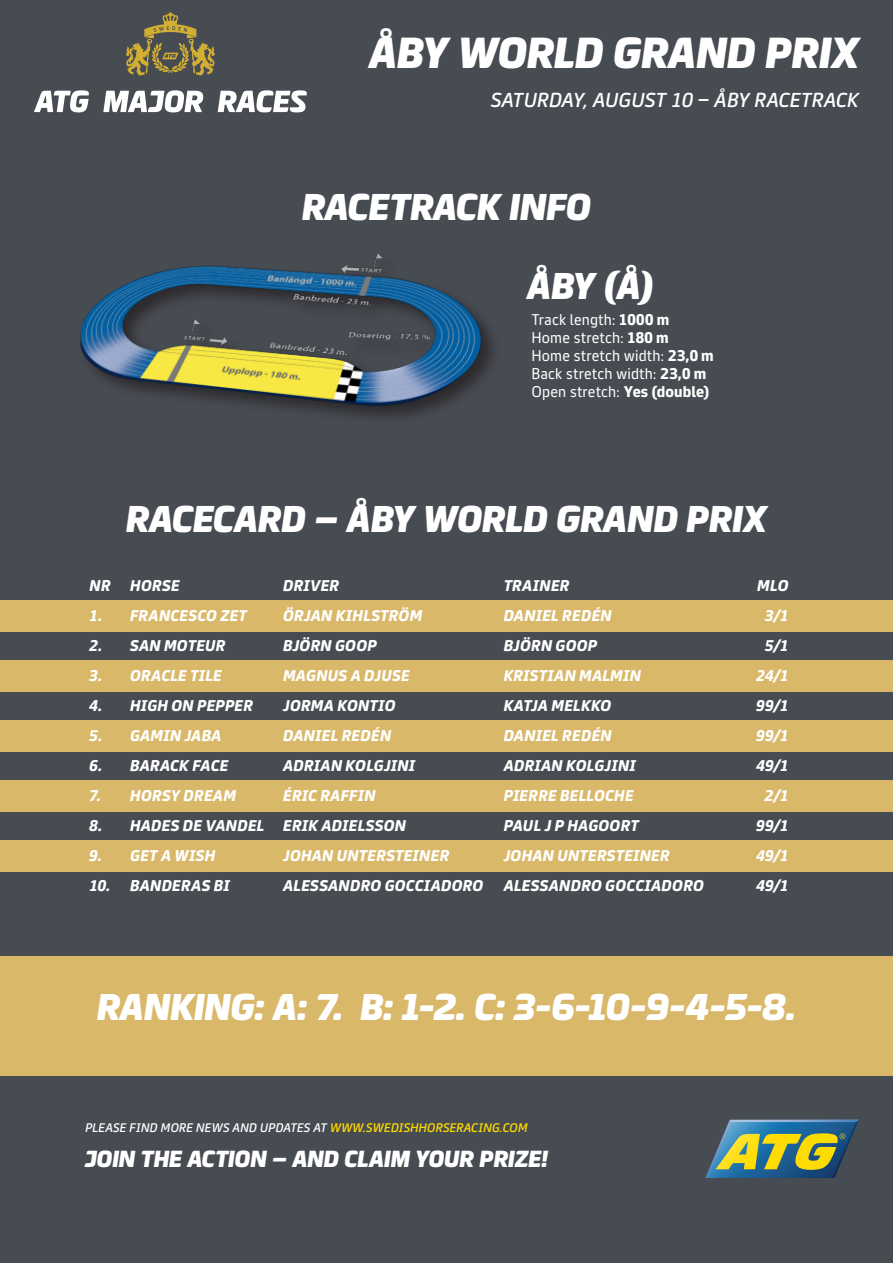
<style>
.page{position:relative;width:893px;height:1263px;background:#474b52}
.page>*{position:absolute;margin:0;border:0;box-sizing:border-box;transform-origin:0 0}
.t1{font:42px "ATG Rubrik";color:#fff}
.t2{font:36px "ATG Rubrik";color:#fff}
.t3{font:22.5px "ATG Rubrik";color:#fff}
.t4{font:italic 500 19.5px "ATG Text";color:#fff}
.t5{font:italic 800 15px "ATG Text";letter-spacing:.005em;color:#fff}
.t6{font:15px "ATG Text";letter-spacing:.01em;color:#fff}
.t7{font:italic 500 12px "ATG Text";color:#fff}
.s1{font-weight:800}
.s2{color:#ffdc01}
</style>
<div class="page">
<div style="left:0;top:600px;width:893px;height:31px;background:#d9b869"></div>
<div style="left:0;top:660px;width:893px;height:31px;background:#d9b869"></div>
<div style="left:0;top:720px;width:893px;height:31px;background:#d9b869"></div>
<div style="left:0;top:780px;width:893px;height:31px;background:#d9b869"></div>
<div style="left:0;top:840px;width:893px;height:31px;background:#d9b869"></div>
<img style="left:80px;top:253px;width:413px;height:164px">
<div style="left:0;top:957px;width:893px;height:119px;background:#d9b869"></div>
<svg style="left:705px;top:1120px;width:154px;height:58px"></svg>
<svg style="left:34px;top:90px;width:55px;height:22px"></svg>
<svg style="left:103px;top:90px;width:101px;height:22px"></svg>
<svg style="left:218px;top:90px;width:89px;height:22px"></svg>
<svg style="left:126px;top:12px;width:89px;height:63px"></svg>
<p class="t1" style="left:369px;top:28px;width:491px">ÅBY WORLD GRAND PRIX</p>
<p class="t4" style="left:490px;top:88px;width:370px">SATURDAY, AUGUST 10 – ÅBY RACETRACK</p>
<p class="t2" style="left:302px;top:186px;width:290px">RACETRACK INFO</p>
<p class="t2" style="left:527px;top:265px;width:128px">ÅBY (Å)</p>
<p class="t6" style="left:531px;top:311px;width:139px">Track length: <span class="s1">1000 m</span></p>
<p class="t6" style="left:531px;top:329px;width:139px">Home stretch: <span class="s1">180 m</span></p>
<p class="t6" style="left:531px;top:347px;width:184px">Home stretch width: <span class="s1">23,0 m</span></p>
<p class="t6" style="left:531px;top:365px;width:176px">Back stretch width: <span class="s1">23,0 m</span></p>
<p class="t6" style="left:531px;top:383px;width:180px">Open stretch: <span class="s1">Yes (double)</span></p>
<p class="t2" style="left:126px;top:497px;width:642px">RACECARD – ÅBY WORLD GRAND PRIX</p>
<p class="t5" style="left:89px;top:576px;width:23px">NR</p>
<p class="t5" style="left:130px;top:576px;width:51px">HORSE</p>
<p class="t5" style="left:283px;top:576px;width:58px">DRIVER</p>
<p class="t5" style="left:503px;top:576px;width:67px">TRAINER</p>
<p class="t5" style="left:757px;top:576px;width:33px">MLO</p>
<p class="t5" style="left:89px;top:606px;width:159px">1. FRANCESCO ZET</p>
<p class="t5" style="left:283px;top:606px;width:141px">ÖRJAN KIHLSTRÖM</p>
<p class="t5" style="left:503px;top:606px;width:110px">DANIEL REDÉN</p>
<p class="t5" style="left:765px;top:606px;width:25px">3/1</p>
<p class="t5" style="left:89px;top:636px;width:138px">2. SAN MOTEUR</p>
<p class="t5" style="left:283px;top:636px;width:95px">BJÖRN GOOP</p>
<p class="t5" style="left:503px;top:636px;width:95px">BJÖRN GOOP</p>
<p class="t5" style="left:765px;top:636px;width:25px">5/1</p>
<p class="t5" style="left:89px;top:666px;width:134px">3. ORACLE TILE</p>
<p class="t5" style="left:283px;top:666px;width:128px">MAGNUS A DJUSE</p>
<p class="t5" style="left:503px;top:666px;width:139px">KRISTIAN MALMIN</p>
<p class="t5" style="left:756px;top:666px;width:34px">24/1</p>
<p class="t5" style="left:89px;top:696px;width:165px">4. HIGH ON PEPPER</p>
<p class="t5" style="left:283px;top:696px;width:114px">JORMA KONTIO</p>
<p class="t5" style="left:503px;top:696px;width:109px">KATJA MELKKO</p>
<p class="t5" style="left:756px;top:696px;width:34px">99/1</p>
<p class="t5" style="left:89px;top:726px;width:134px">5. GAMIN JABA</p>
<p class="t5" style="left:283px;top:726px;width:110px">DANIEL REDÉN</p>
<p class="t5" style="left:503px;top:726px;width:110px">DANIEL REDÉN</p>
<p class="t5" style="left:756px;top:726px;width:34px">99/1</p>
<p class="t5" style="left:89px;top:756px;width:140px">6. BARACK FACE</p>
<p class="t5" style="left:283px;top:756px;width:134px">ADRIAN KOLGJINI</p>
<p class="t5" style="left:503px;top:756px;width:134px">ADRIAN KOLGJINI</p>
<p class="t5" style="left:756px;top:756px;width:34px">49/1</p>
<p class="t5" style="left:89px;top:786px;width:148px">7. HORSY DREAM</p>
<p class="t5" style="left:283px;top:786px;width:94px">ÉRIC RAFFIN</p>
<p class="t5" style="left:503px;top:786px;width:132px">PIERRE BELLOCHE</p>
<p class="t5" style="left:764px;top:786px;width:25px">2/1</p>
<p class="t5" style="left:89px;top:816px;width:318px">8. HADES DE VANDEL ERIK ADIELSSON</p>
<p class="t5" style="left:503px;top:816px;width:137px">PAUL J P HAGOORT</p>
<p class="t5" style="left:756px;top:816px;width:34px">99/1</p>
<p class="t5" style="left:89px;top:846px;width:127px">9. GET A WISH</p>
<p class="t5" style="left:283px;top:846px;width:168px">JOHAN UNTERSTEINER</p>
<p class="t5" style="left:503px;top:846px;width:168px">JOHAN UNTERSTEINER</p>
<p class="t5" style="left:756px;top:846px;width:34px">49/1</p>
<p class="t5" style="left:89px;top:876px;width:142px">10. BANDERAS BI</p>
<p class="t5" style="left:283px;top:876px;width:202px">ALESSANDRO GOCCIADORO</p>
<p class="t5" style="left:503px;top:876px;width:202px">ALESSANDRO GOCCIADORO</p>
<p class="t5" style="left:756px;top:876px;width:34px">49/1</p>
<p class="t2" style="left:97px;top:985px;width:700px">RANKING: A: 7. B: 1-2. C: 3-6-10-9-4-5-8.</p>
<p class="t7" style="left:85px;top:1121px;width:444px">PLEASE FIND MORE NEWS AND UPDATES AT <span class="s2">WWW.SWEDISHHORSERACING.COM</span></p>
<p class="t3" style="left:85px;top:1146px;width:464px">JOIN THE ACTION – AND CLAIM YOUR PRIZE!</p>
</div>
